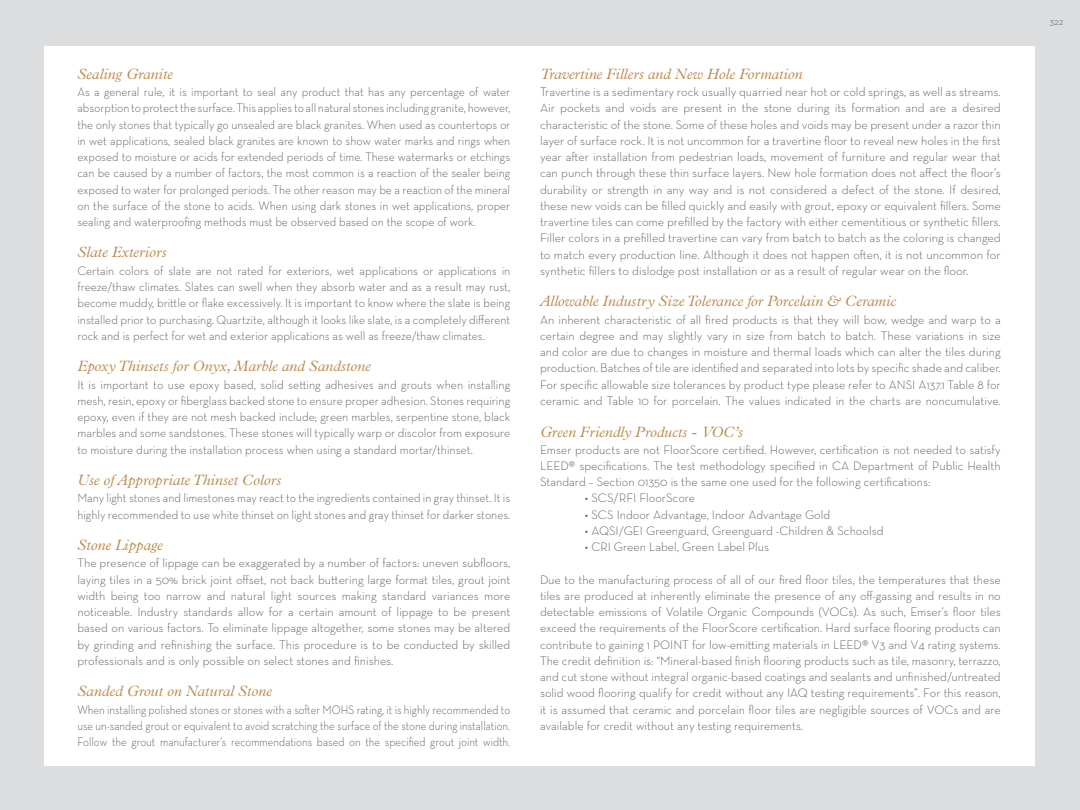
<style>
.page{position:relative;width:1080px;height:810px;background:#dcddde}
.page>*{position:absolute;margin:0;border:0;box-sizing:border-box;transform-origin:0 0}
.t1{font:italic 300 15px "Plantin";color:#ba8748}
.t2{font:300 12.5px/16.2px "Neutraface Text";color:#565657;text-align:justify}
.t3{font:300 12.5px/16.2px "Neutraface Text";color:#565657;text-align:justify;scale:.95 1}
.t4{font:300 12.5px/16.2px "Neutraface Text";color:#565657;text-align:justify;scale:.96 1}
.t5{font:300 12.5px/16.2px "Neutraface Text";color:#565657;text-align:justify;scale:.89 1}
.t6{font:300 10px "Neutraface Text";color:#565657}
</style>
<div class="page">
<div style="left:45px;top:46px;width:990px;height:720px;background:#fff"></div>
<p class="t1" style="left:77px;top:65px;width:97px">Sealing Granite</p>
<p class="t3" style="left:77px;top:84px;width:457px">As a general rule, it is important to seal any product that has any percentage of water absorption to protect the surface. This applies to all natural stones including granite, however, the only stones that typically go unsealed are black granites. When used as countertops or in wet applications, sealed black granites are known to show water marks and rings when exposed to moisture or acids for extended periods of time. These watermarks or etchings can be caused by a number of factors, the most common is a reaction of the sealer being exposed to water for prolonged periods. The other reason may be a reaction of the mineral on the surface of the stone to acids. When using dark stones in wet applications, proper sealing and waterproofing methods must be observed based on the scope of work.</p>
<p class="t1" style="left:77px;top:244px;width:91px">Slate Exteriors</p>
<p class="t4" style="left:77px;top:262px;width:452px">Certain colors of slate are not rated for exteriors, wet applications or applications in freeze/thaw climates. Slates can swell when they absorb water and as a result may rust, become muddy, brittle or flake excessively. It is important to know where the slate is being installed prior to purchasing. Quartzite, although it looks like slate, is a completely different rock and is perfect for wet and exterior applications as well as freeze/thaw climates.</p>
<p class="t1" style="left:77px;top:358px;width:295px">Epoxy Thinsets for Onyx, Marble and Sandstone</p>
<p class="t2" style="left:77px;top:376px;width:434px">It is important to use epoxy based, solid setting adhesives and grouts when installing mesh, resin, epoxy or fiberglass backed stone to ensure proper adhesion. Stones requiring epoxy, even if they are not mesh backed include; green marbles, serpentine stone, black marbles and some sandstones. These stones will typically warp or discolor from exposure to moisture during the installation process when using a standard mortar/thinset.</p>
<p class="t1" style="left:77px;top:471px;width:205px">Use of Appropriate Thinset Colors</p>
<p class="t3" style="left:77px;top:490px;width:457px">Many light stones and limestones may react to the ingredients contained in gray thinset. It is highly recommended to use white thinset on light stones and gray thinset for darker stones.</p>
<p class="t1" style="left:77px;top:536px;width:87px">Stone Lippage</p>
<p class="t2" style="left:77px;top:555px;width:434px">The presence of lippage can be exaggerated by a number of factors: uneven subfloors, laying tiles in a 50% brick joint offset, not back buttering large format tiles, grout joint width being too narrow and natural light sources making standard variances more noticeable. Industry standards allow for a certain amount of lippage to be present based on various factors. To eliminate lippage altogether, some stones may be altered by grinding and refinishing the surface. This procedure is to be conducted by skilled professionals and is only possible on select stones and finishes.</p>
<p class="t1" style="left:77px;top:683px;width:196px">Sanded Grout on Natural Stone</p>
<p class="t5" style="left:77px;top:701px;width:488px">When installing polished stones or stones with a softer MOHS rating, it is highly recommended to use un-sanded grout or equivalent to avoid scratching the surface of the stone during installation.<br>Follow the grout manufacturer’s recommendations based on the specified grout joint width.</p>
<p class="t1" style="left:540px;top:65px;width:264px">Travertine Fillers and New Hole Formation</p>
<p class="t2" style="left:540px;top:84px;width:462px">Travertine is a sedimentary rock usually quarried near hot or cold springs, as well as streams.<br>Air pockets and voids are present in the stone during its formation and are a desired characteristic of the stone. Some of these holes and voids may be present under a razor thin layer of surface rock. It is not uncommon for a travertine floor to reveal new holes in the first year after installation from pedestrian loads, movement of furniture and regular wear that can punch through these thin surface layers. New hole formation does not affect the floor’s durability or strength in any way and is not considered a defect of the stone. If desired, these new voids can be filled quickly and easily with grout, epoxy or equivalent fillers. Some travertine tiles can come prefilled by the factory with either cementitious or synthetic fillers.<br>Filler colors in a prefilled travertine can vary from batch to batch as the coloring is changed to match every production line. Although it does not happen often, it is not uncommon for synthetic fillers to dislodge post installation or as a result of regular wear on the floor.</p>
<p class="t1" style="left:540px;top:293px;width:358px">Allowable Industry Size Tolerance for Porcelain &amp; Ceramic</p>
<p class="t2" style="left:540px;top:311px;width:462px">An inherent characteristic of all fired products is that they will bow, wedge and warp to a certain degree and may slightly vary in size from batch to batch. These variations in size and color are due to changes in moisture and thermal loads which can alter the tiles during production. Batches of tile are identified and separated into lots by specific shade and caliber.<br>For specific allowable size tolerances by product type please refer to ANSI A137.1 Table 8 for ceramic and Table 10 for porcelain. The values indicated in the charts are noncumulative.</p>
<p class="t1" style="left:540px;top:424px;width:204px">Green Friendly Products - VOC’s</p>
<p class="t2" style="left:540px;top:441px;width:462px">Emser products are not FloorScore certified. However, certification is not needed to satisfy LEED® specifications. The test methodology specified in CA Department of Public Health Standard – Section 01350 is the same one used for the following certifications:</p>
<p class="t2" style="left:585px;top:490px;width:112px">• SCS/RFI FloorScore</p>
<p class="t2" style="left:585px;top:506px;width:247px">• SCS Indoor Advantage, Indoor Advantage Gold</p>
<p class="t2" style="left:585px;top:522px;width:300px">• AQSI/GEI Greenguard, Greenguard -Children &amp; Schoolsd</p>
<p class="t2" style="left:585px;top:539px;width:186px">• CRI Green Label, Green Label Plus</p>
<p class="t2" style="left:540px;top:571px;width:462px">Due to the manufacturing process of all of our fired floor tiles, the temperatures that these tiles are produced at inherently eliminate the presence of any off-gassing and results in no detectable emissions of Volatile Organic Compounds (VOCs). As such, Emser’s floor tiles exceed the requirements of the FloorScore certification. Hard surface flooring products can contribute to gaining 1 POINT for low-emitting materials in LEED® V3 and V4 rating systems.<br>The credit definition is: “Mineral-based finish flooring products such as tile, masonry, terrazzo, and cut stone without integral organic-based coatings and sealants and unfinished/untreated solid wood flooring qualify for credit without any IAQ testing requirements”. For this reason, it is assumed that ceramic and porcelain floor tiles are negligible sources of VOCs and are available for credit without any testing requirements.</p>
<p class="t6" style="left:1050px;top:15px;width:16px">322</p>
</div>
